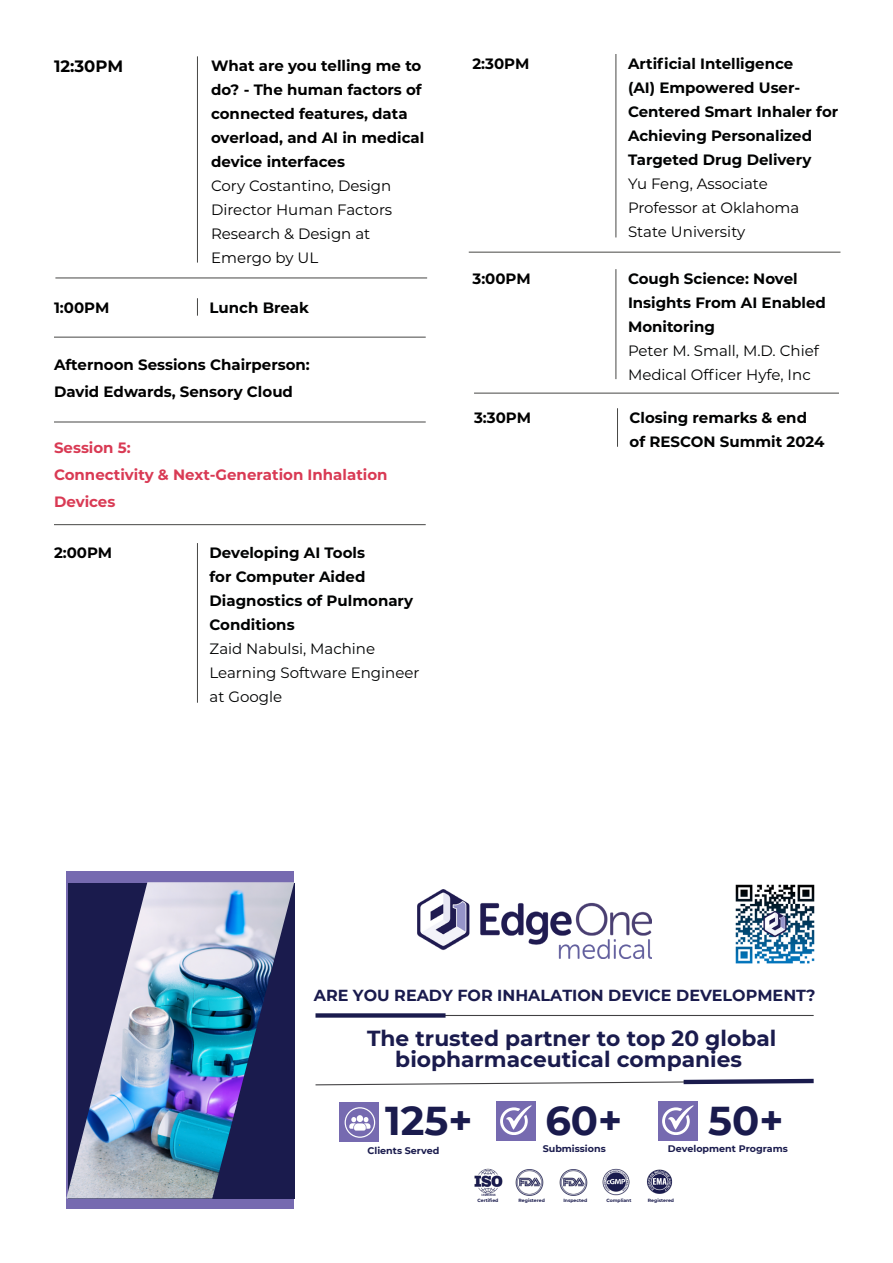
<style>
.page{position:relative;width:893px;height:1263px;background:#fff}
.page>*{position:absolute;margin:0;border:0;box-sizing:border-box;transform-origin:0 0}
.t1{font:700 40.2px "Montserrat";color:#1a1b4d}
.t2{font:700 21.75px/20.7px "Montserrat";color:#1a1b4d;text-align:center}
.t3{font:700 16.5px "Montserrat";color:#000}
.t4{font:700 15.9px "Montserrat";color:#1a1b4d}
.t5{font:700 15px/24px "Montserrat";color:#010202}
.t6{font:700 15px/24px "Montserrat";color:#000}
.t7{font:15px/24px "Montserrat";color:#000}
.t8{font:15px/24px "Montserrat";color:#010202}
.t9{font:700 15px/27px "Montserrat";color:#d93a54}
.t10{font:700 9.6px "Montserrat";color:#1a1b4d}
.t11{font:700 4.65px "Montserrat";color:#1a1b4d}
</style>
<div class="page">
<hr style="left:197px;top:56px;width:1px;height:207px;background:#474745">
<svg style="left:197px;top:298px;width:1px;height:18px"></svg>
<hr style="left:54px;top:422px;width:372px;height:1px;background:#474745">
<hr style="left:615px;top:54px;width:1px;height:183px;background:#474745">
<hr style="left:469px;top:252px;width:371px;height:1px;background:#474745">
<hr style="left:615px;top:269px;width:1px;height:110px;background:#474745">
<hr style="left:617px;top:408px;width:1px;height:39px;background:#474745">
<hr style="left:55px;top:278px;width:372px;height:1px;background:#474745">
<hr style="left:197px;top:543px;width:1px;height:160px;background:#474745">
<hr style="left:54px;top:337px;width:372px;height:1px;background:#474745">
<hr style="left:54px;top:524px;width:372px;height:1px;background:#474745">
<hr style="left:318px;top:1015px;width:496px;height:1px;background:#414042">
<div style="left:315px;top:1013px;width:131px;height:5px;background:#1a1b4d"></div>
<svg style="left:315px;top:1078px;width:499px;height:8px"></svg>
<div style="left:496px;top:1101px;width:40px;height:40px;background:#766ab0"></div>
<svg style="left:500px;top:1105px;width:32px;height:30px"></svg>
<div style="left:340px;top:1102px;width:39px;height:40px;background:#766ab0"></div>
<svg style="left:345px;top:1107px;width:30px;height:31px"></svg>
<div style="left:658px;top:1101px;width:40px;height:40px;background:#766ab0"></div>
<svg style="left:662px;top:1105px;width:32px;height:30px"></svg>
<div style="left:66px;top:872px;width:228px;height:337px;background:#766ab0"></div>
<img style="left:66px;top:882px;width:228px;height:316px">
<img style="left:474px;top:1168px;width:29px;height:27px">
<img style="left:515px;top:1169px;width:29px;height:27px">
<img style="left:559px;top:1169px;width:29px;height:27px">
<img style="left:647px;top:1169px;width:26px;height:25px">
<img style="left:602px;top:1168px;width:28px;height:27px">
<img style="left:417px;top:889px;width:234px;height:69px">
<img style="left:735px;top:884px;width:80px;height:80px">
<hr style="left:474px;top:393px;width:365px;height:1px;background:#474745">
<p class="t3" style="left:54px;top:55px;width:71px">12:30PM</p>
<p class="t6" style="left:211px;top:53px;width:215px">What are you telling me to do? - The human factors of connected features, data overload, and AI in medical device interfaces</p>
<p class="t7" style="left:211px;top:173px;width:183px">Cory Costantino, Design<br>Director Human Factors<br>Research &amp; Design at<br>Emergo by UL</p>
<p class="t6" style="left:54px;top:295px;width:57px">1:00PM</p>
<p class="t5" style="left:210px;top:295px;width:101px">Lunch Break</p>
<p class="t6" style="left:54px;top:351px;width:257px;line-height:27px">Afternoon Sessions Chairperson:<br>David Edwards, Sensory Cloud</p>
<p class="t9" style="left:54px;top:433px;width:335px">Session 5:<br>Connectivity &amp; Next-Generation Inhalation<br>Devices</p>
<p class="t6" style="left:54px;top:539px;width:60px">2:00PM</p>
<p class="t5" style="left:210px;top:539px;width:205px">Developing AI Tools<br>for Computer Aided<br>Diagnostics of Pulmonary<br>Conditions</p>
<p class="t8" style="left:210px;top:636px;width:212px">Zaid Nabulsi, Machine<br>Learning Software Engineer at Google</p>
<p class="t6" style="left:472px;top:50px;width:58px">2:30PM</p>
<p class="t5" style="left:628px;top:50px;width:212px">Artificial Intelligence<br>(AI) Empowered User-<br>Centered Smart Inhaler for<br>Achieving Personalized<br>Targeted Drug Delivery</p>
<p class="t7" style="left:628px;top:171px;width:173px">Yu Feng, Associate<br>Professor at Oklahoma<br>State University</p>
<p class="t6" style="left:472px;top:266px;width:60px">3:00PM</p>
<p class="t5" style="left:628px;top:266px;width:199px">Cough Science: Novel<br>Insights From AI Enabled<br>Monitoring</p>
<p class="t8" style="left:628px;top:338px;width:192px">Peter M. Small, M.D. Chief<br>Medical Officer Hyfe, Inc</p>
<p class="t6" style="left:474px;top:405px;width:59px">3:30PM</p>
<p class="t5" style="left:630px;top:405px;width:196px">Closing remarks &amp; end of RESCON Summit 2024</p>
<p class="t4" style="left:314px;top:984px;width:503px">ARE YOU READY FOR INHALATION DEVICE DEVELOPMENT?</p>
<h2 class="t2" style="left:367px;top:1027px;width:411px">The trusted partner to top 20 global biopharmaceutical companies</h2>
<h1 class="t1" style="left:545px;top:1092px;width:78px">60+</h1>
<p class="t10" style="left:543px;top:1142px;width:65px">Submissions</p>
<h1 class="t1" style="left:385px;top:1092px;width:89px">125+</h1>
<p class="t10" style="left:368px;top:1143px;width:73px">Clients Served</p>
<h1 class="t1" style="left:708px;top:1092px;width:77px">50+</h1>
<p class="t10" style="left:668px;top:1142px;width:121px">Development Programs</p>
<p class="t11" style="left:478px;top:1197px;width:22px">Certified</p>
<p class="t11" style="left:519px;top:1197px;width:28px">Registered</p>
<p class="t11" style="left:563px;top:1197px;width:25px">Inspected</p>
<p class="t11" style="left:606px;top:1197px;width:27px">Compliant</p>
<p class="t11" style="left:648px;top:1197px;width:28px">Registered</p>
</div>
